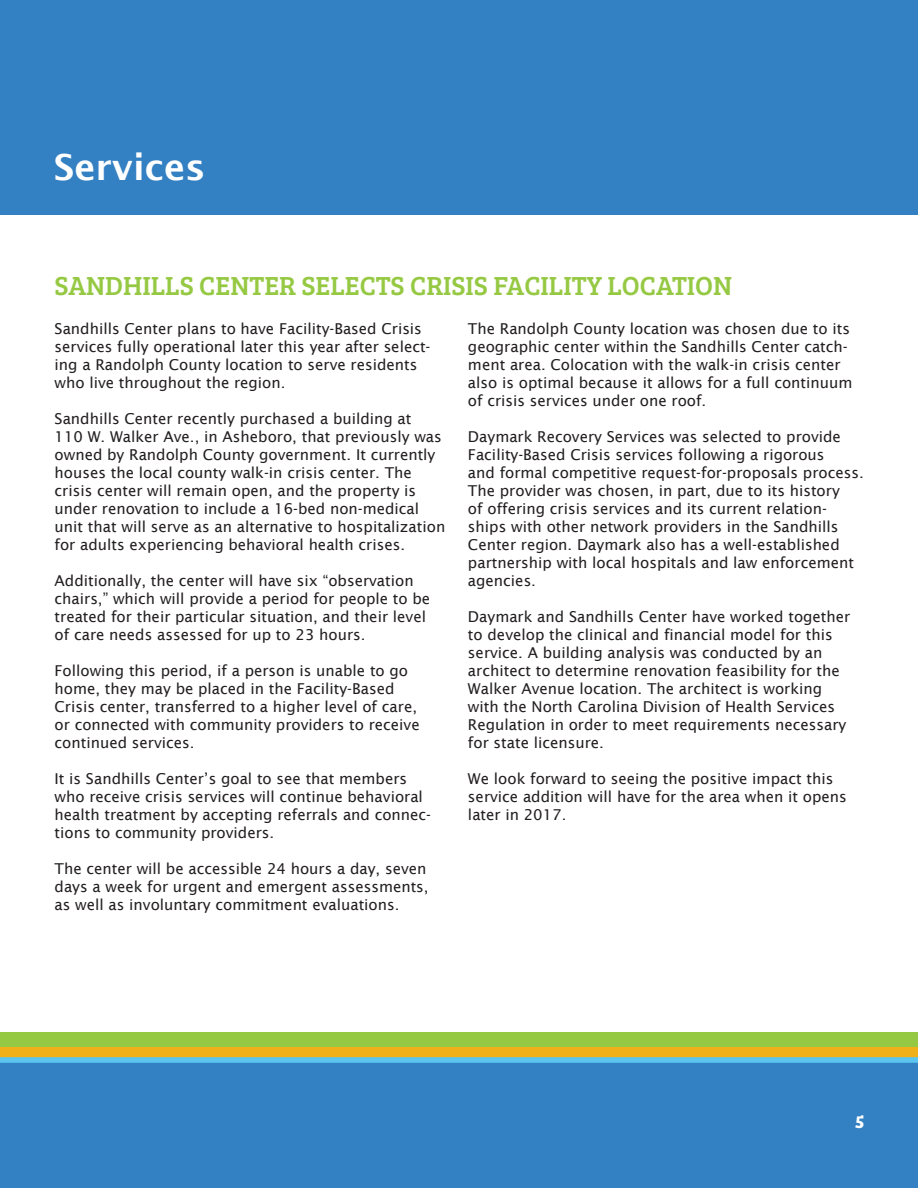
<style>
.page{position:relative;width:918px;height:1188px;background:#fff}
.page>*{position:absolute;margin:0;border:0;box-sizing:border-box;transform-origin:0 0}
.t1{font:600 36px "Lucida Sans";color:#fff}
.t2{font:27px "Bree Serif";color:#96c943}
.t3{font:700 18px "Bree Serif";color:#fff}
.t4{font:15px/18px "Lucida Sans";color:#231f20}
</style>
<div class="page">
<div style="left:0;top:0;width:918px;height:214px;background:#3380c3"></div>
<div style="left:0;top:1062px;width:918px;height:126px;background:#3380c3"></div>
<svg style="left:0;top:1057px;width:918px;height:6px;fill:#5ac5f0"></svg>
<div style="left:0;top:1042px;width:918px;height:15px;background:#f0b01a"></div>
<div style="left:0;top:1032px;width:918px;height:15px;background:#96c943"></div>
<h1 class="t1" style="left:54px;top:147px;width:153px">Services</h1>
<h2 class="t2" style="left:55px;top:266px;width:679px">SANDHILLS CENTER SELECTS CRISIS FACILITY LOCATION</h2>
<p class="t4" style="left:55px;top:319px;width:377px">Sandhills Center plans to have Facility-Based Crisis services fully operational later this year after select&shy;ing a Randolph County location to serve residents who live throughout the region.</p>
<p class="t4" style="left:55px;top:409px;width:392px">Sandhills Center recently purchased a building at<br>110 W. Walker Ave., in Asheboro, that previously was owned by Randolph County government. It currently houses the local county walk-in crisis center. The crisis center will remain open, and the property is under renovation to include a 16-bed non-medical unit that will serve as an alternative to hospitalization for adults experiencing behavioral health crises.</p>
<p class="t4" style="left:55px;top:571px;width:377px">Additionally, the center will have six “observation chairs,” which will provide a period for people to be treated for their particular situation, and their level of care needs assessed for up to 23 hours.</p>
<p class="t4" style="left:55px;top:661px;width:367px">Following this period, if a person is unable to go home, they may be placed in the Facility-Based Crisis center, transferred to a higher level of care, or connected with community providers to receive continued services.</p>
<p class="t4" style="left:55px;top:769px;width:378px">It is Sandhills Center’s goal to see that members who receive crisis services will continue behavioral health treatment by accepting referrals and connec&shy;tions to community providers.</p>
<p class="t4" style="left:55px;top:859px;width:376px">The center will be accessible 24 hours a day, seven days a week for urgent and emergent assessments, as well as involuntary commitment evaluations.</p>
<p class="t4" style="left:468px;top:320px;width:386px">The Randolph County location was chosen due to its geographic center within the Sandhills Center catch&shy;ment area. Colocation with the walk-in crisis center also is optimal because it allows for a full continuum of crisis services under one roof.</p>
<p class="t4" style="left:468px;top:428px;width:397px">Daymark Recovery Services was selected to provide Facility-Based Crisis services following a rigorous<br>and formal competitive request-for-proposals process.<br>The provider was chosen, in part, due to its history<br>of offering crisis services and its current relation&shy;ships with other network providers in the Sandhills Center region. Daymark also has a well-established partnership with local hospitals and law enforcement agencies.</p>
<p class="t4" style="left:468px;top:608px;width:384px">Daymark and Sandhills Center have worked together to develop the clinical and financial model for this service. A building analysis was conducted by an architect to determine renovation feasibility for the Walker Avenue location. The architect is working with the North Carolina Division of Health Services Regulation in order to meet requirements necessary for state licensure.</p>
<p class="t4" style="left:468px;top:770px;width:380px">We look forward to seeing the positive impact this service addition will have for the area when it opens later in 2017.</p>
<p class="t3" style="left:855px;top:1108px;width:11px">5</p>
</div>
